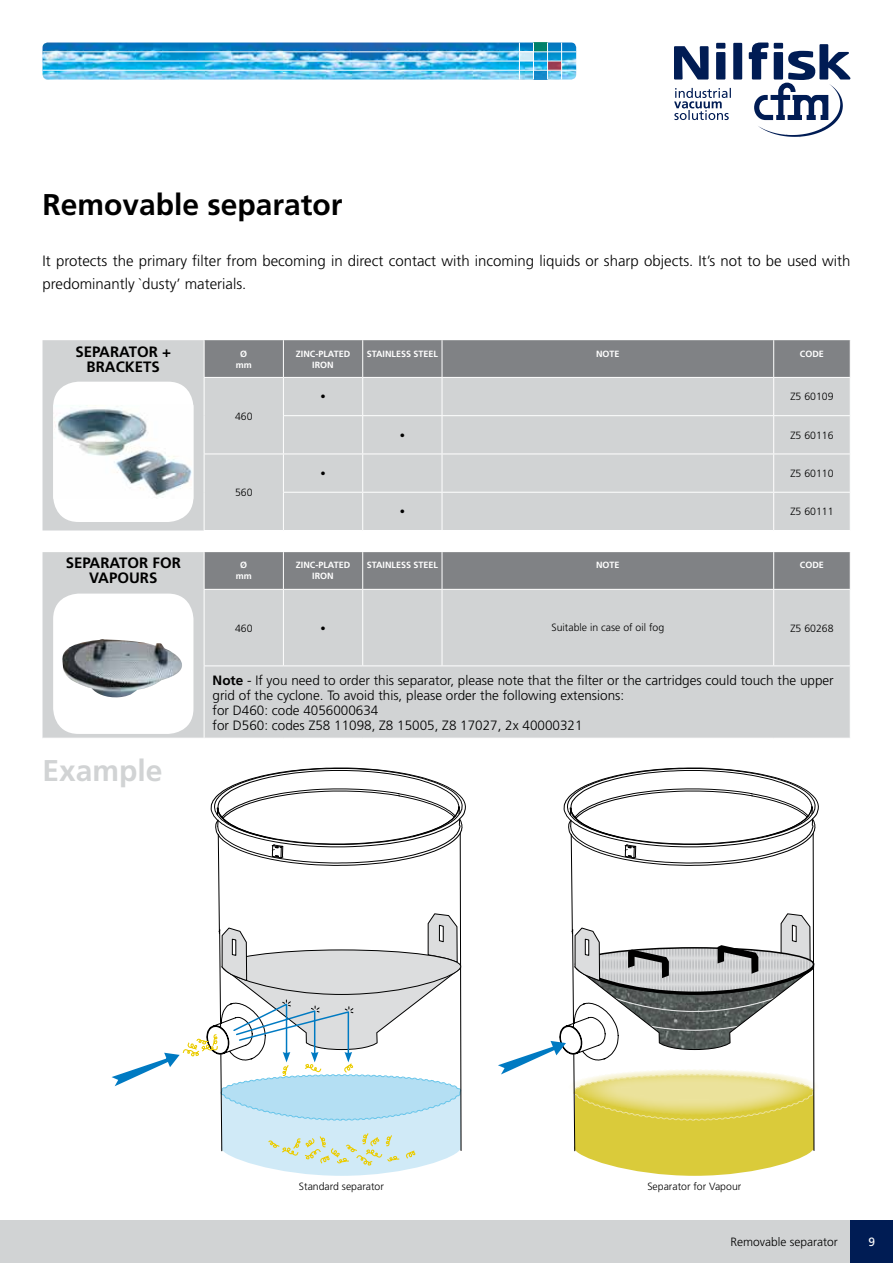
<style>
.page{position:relative;width:893px;height:1263px;background:#fff}
.page>*{position:absolute;margin:0;border:0;box-sizing:border-box;transform-origin:0 0}
.t1{font:700 30px "Frutiger LT Std";color:#000}
.t2{font:700 30px "Frutiger LT Std";color:#d1d3d4}
.t3{font:300 15px/22.5px "Frutiger LT Std";color:#000}
.t4{font:700 15px/15px "Frutiger LT Std";color:#000;text-align:center}
.t5{font:300 13.5px/15px "Frutiger LT Std";color:#000}
.t6{font:300 12px "Frutiger LT Std";color:#000}
.t7{font:12px "Frutiger LT Std";color:#fff}
.t8{font:300 10.5px "Frutiger LT Std";color:#000}
.t9{font:700 9px/10.8px "Frutiger LT Std";color:#fff;text-align:center}
.s1{font-weight:700}
</style>
<div class="page">
<div style="left:0;top:1220px;width:893px;height:43px;background:#d1d3d4"></div>
<img style="left:43px;top:43px;width:533px;height:37px">
<div style="left:533px;top:43px;width:15px;height:9px;background:#00826b"></div>
<div style="left:519px;top:52px;width:15px;height:9px;background:#cceaf6"></div>
<svg style="left:548px;top:62px;width:13px;height:8px"></svg>
<svg style="left:534px;top:71px;width:13px;height:9px"></svg>
<hr style="left:561px;top:43px;width:1px;height:37px;background:#fff">
<hr style="left:547px;top:43px;width:1px;height:37px;background:#fff">
<hr style="left:533px;top:43px;width:1px;height:37px;background:#fff">
<hr style="left:519px;top:43px;width:1px;height:37px;background:#fff">
<hr style="left:43px;top:70px;width:533px;height:1px;background:#fff">
<hr style="left:43px;top:61px;width:533px;height:1px;background:#fff">
<hr style="left:43px;top:52px;width:533px;height:1px;background:#fff">
<svg style="left:674px;top:43px;width:177px;height:94px"></svg>
<div style="left:850px;top:1220px;width:43px;height:43px;background:#001c54"></div>
<div style="left:43px;top:340px;width:807px;height:190px;background:#d1d3d4"></div>
<div style="left:205px;top:340px;width:645px;height:37px;background:#808285"></div>
<hr style="left:283px;top:340px;width:1px;height:37px;background:#fff">
<hr style="left:362px;top:340px;width:1px;height:37px;background:#fff">
<hr style="left:442px;top:340px;width:1px;height:37px;background:#fff">
<hr style="left:773px;top:340px;width:1px;height:37px;background:#fff">
<hr style="left:204px;top:377px;width:79px;height:1px;background:#fff">
<hr style="left:283px;top:377px;width:80px;height:1px;background:#fff">
<hr style="left:363px;top:377px;width:79px;height:1px;background:#fff">
<hr style="left:774px;top:377px;width:77px;height:1px;background:#fff">
<hr style="left:774px;top:415px;width:77px;height:1px;background:#fff">
<hr style="left:774px;top:454px;width:77px;height:1px;background:#fff">
<hr style="left:774px;top:492px;width:77px;height:1px;background:#fff">
<hr style="left:283px;top:378px;width:1px;height:37px;background:#fff">
<hr style="left:362px;top:378px;width:1px;height:37px;background:#fff">
<hr style="left:283px;top:416px;width:1px;height:38px;background:#fff">
<hr style="left:362px;top:416px;width:1px;height:38px;background:#fff">
<hr style="left:283px;top:454px;width:1px;height:38px;background:#fff">
<hr style="left:362px;top:454px;width:1px;height:38px;background:#fff">
<hr style="left:283px;top:493px;width:1px;height:37px;background:#fff">
<hr style="left:362px;top:493px;width:1px;height:37px;background:#fff">
<hr style="left:283px;top:415px;width:80px;height:1px;background:#fff">
<hr style="left:363px;top:415px;width:79px;height:1px;background:#fff">
<hr style="left:204px;top:454px;width:79px;height:1px;background:#fff">
<hr style="left:283px;top:454px;width:80px;height:1px;background:#fff">
<hr style="left:363px;top:454px;width:79px;height:1px;background:#fff">
<hr style="left:283px;top:492px;width:80px;height:1px;background:#fff">
<hr style="left:363px;top:492px;width:79px;height:1px;background:#fff">
<hr style="left:442px;top:377px;width:332px;height:1px;background:#fff">
<hr style="left:442px;top:378px;width:1px;height:37px;background:#fff">
<hr style="left:773px;top:378px;width:1px;height:37px;background:#fff">
<hr style="left:442px;top:415px;width:332px;height:1px;background:#fff">
<hr style="left:442px;top:416px;width:1px;height:38px;background:#fff">
<hr style="left:773px;top:416px;width:1px;height:38px;background:#fff">
<hr style="left:442px;top:454px;width:332px;height:1px;background:#fff">
<hr style="left:442px;top:454px;width:1px;height:38px;background:#fff">
<hr style="left:773px;top:454px;width:1px;height:38px;background:#fff">
<hr style="left:442px;top:492px;width:332px;height:1px;background:#fff">
<hr style="left:442px;top:493px;width:1px;height:37px;background:#fff">
<hr style="left:773px;top:493px;width:1px;height:37px;background:#fff">
<hr style="left:204px;top:340px;width:1px;height:37px;background:#fff">
<hr style="left:204px;top:378px;width:1px;height:38px;background:#fff">
<hr style="left:204px;top:416px;width:1px;height:38px;background:#fff">
<hr style="left:204px;top:454px;width:1px;height:38px;background:#fff">
<hr style="left:204px;top:492px;width:1px;height:38px;background:#fff">
<div style="left:53px;top:382px;width:140px;height:140px;background:#fff;border-radius:26px"></div>
<img style="left:53px;top:405px;width:139px;height:93px">
<div style="left:43px;top:552px;width:807px;height:186px;background:#d1d3d4"></div>
<div style="left:205px;top:552px;width:645px;height:37px;background:#808285"></div>
<hr style="left:204px;top:552px;width:1px;height:37px;background:#fff">
<hr style="left:283px;top:552px;width:1px;height:37px;background:#fff">
<hr style="left:362px;top:552px;width:1px;height:37px;background:#fff">
<hr style="left:442px;top:552px;width:1px;height:37px;background:#fff">
<hr style="left:773px;top:552px;width:1px;height:37px;background:#fff">
<hr style="left:204px;top:589px;width:79px;height:1px;background:#fff">
<hr style="left:283px;top:589px;width:80px;height:1px;background:#fff">
<hr style="left:363px;top:589px;width:79px;height:1px;background:#fff">
<hr style="left:774px;top:589px;width:77px;height:1px;background:#fff">
<hr style="left:204px;top:590px;width:1px;height:75px;background:#fff">
<hr style="left:283px;top:590px;width:1px;height:75px;background:#fff">
<hr style="left:362px;top:590px;width:1px;height:75px;background:#fff">
<hr style="left:204px;top:666px;width:1px;height:72px;background:#fff">
<hr style="left:204px;top:665px;width:79px;height:1px;background:#fff">
<hr style="left:283px;top:665px;width:80px;height:1px;background:#fff">
<hr style="left:363px;top:665px;width:79px;height:1px;background:#fff">
<hr style="left:774px;top:665px;width:77px;height:1px;background:#fff">
<hr style="left:442px;top:589px;width:332px;height:1px;background:#fff">
<hr style="left:442px;top:590px;width:1px;height:75px;background:#fff">
<hr style="left:773px;top:590px;width:1px;height:75px;background:#fff">
<hr style="left:442px;top:665px;width:332px;height:1px;background:#fff">
<div style="left:53px;top:594px;width:140px;height:140px;background:#fff;border-radius:26px"></div>
<img style="left:62px;top:639px;width:120px;height:59px">
<svg style="left:112px;top:767px;width:707px;height:409px"></svg>
<h1 class="t1" style="left:43px;top:187px;width:302px">Removable separator</h1>
<p class="t3" style="left:43px;top:250px;width:809px">It protects the primary filter from becoming in direct contact with incoming liquids or sharp objects. It’s not to be used with predominantly `dusty’ materials.</p>
<p class="t4" style="left:75px;top:344px;width:97px">SEPARATOR +<br>BRACKETS</p>
<p class="t9" style="left:236px;top:348px;width:18px">Ø mm</p>
<p class="t9" style="left:296px;top:348px;width:56px">ZINC-PLATED<br>IRON</p>
<p class="t9" style="left:367px;top:348px;width:73px">STAINLESS STEEL</p>
<p class="t9" style="left:596px;top:348px;width:25px">NOTE</p>
<p class="t9" style="left:800px;top:348px;width:26px">CODE</p>
<p class="t8" style="left:235px;top:410px;width:19px">460</p>
<p class="t8" style="left:235px;top:487px;width:19px">560</p>
<p class="t8" style="left:320px;top:391px;width:7px">•</p>
<p class="t8" style="left:790px;top:391px;width:45px">Z5 60109</p>
<p class="t8" style="left:400px;top:429px;width:7px">•</p>
<p class="t8" style="left:790px;top:429px;width:45px">Z5 60116</p>
<p class="t8" style="left:320px;top:467px;width:7px">•</p>
<p class="t8" style="left:790px;top:467px;width:45px">Z5 60110</p>
<p class="t8" style="left:400px;top:506px;width:7px">•</p>
<p class="t8" style="left:790px;top:506px;width:45px">Z5 60111</p>
<p class="t4" style="left:66px;top:556px;width:117px">SEPARATOR FOR<br>VAPOURS</p>
<p class="t9" style="left:236px;top:560px;width:18px">Ø mm</p>
<p class="t9" style="left:296px;top:560px;width:56px">ZINC-PLATED<br>IRON</p>
<p class="t9" style="left:367px;top:560px;width:73px">STAINLESS STEEL</p>
<p class="t9" style="left:596px;top:560px;width:25px">NOTE</p>
<p class="t9" style="left:800px;top:560px;width:26px">CODE</p>
<p class="t8" style="left:552px;top:622px;width:114px">Suitable in case of oil fog</p>
<p class="t8" style="left:235px;top:622px;width:19px">460</p>
<p class="t8" style="left:320px;top:622px;width:7px">•</p>
<p class="t8" style="left:790px;top:622px;width:45px">Z5 60268</p>
<h1 class="t2" style="left:43px;top:752px;width:122px">Example</h1>
<p class="t5" style="left:213px;top:673px;width:623px"><span class="s1">Note</span> - If you need to order this separator, please note that the filter or the cartridges could touch the upper grid of the cyclone. To avoid this, please order the following extensions:<br>for D460: code 4056000634<br>for D560: codes Z58 11098, Z8 15005, Z8 17027, 2x 40000321</p>
<p class="t8" style="left:299px;top:1180px;width:86px">Standard separator</p>
<p class="t8" style="left:647px;top:1180px;width:95px">Separator for Vapour</p>
<p class="t6" style="left:730px;top:1235px;width:109px">Removable separator</p>
<p class="t7" style="left:868px;top:1235px;width:8px">9</p>
</div>
